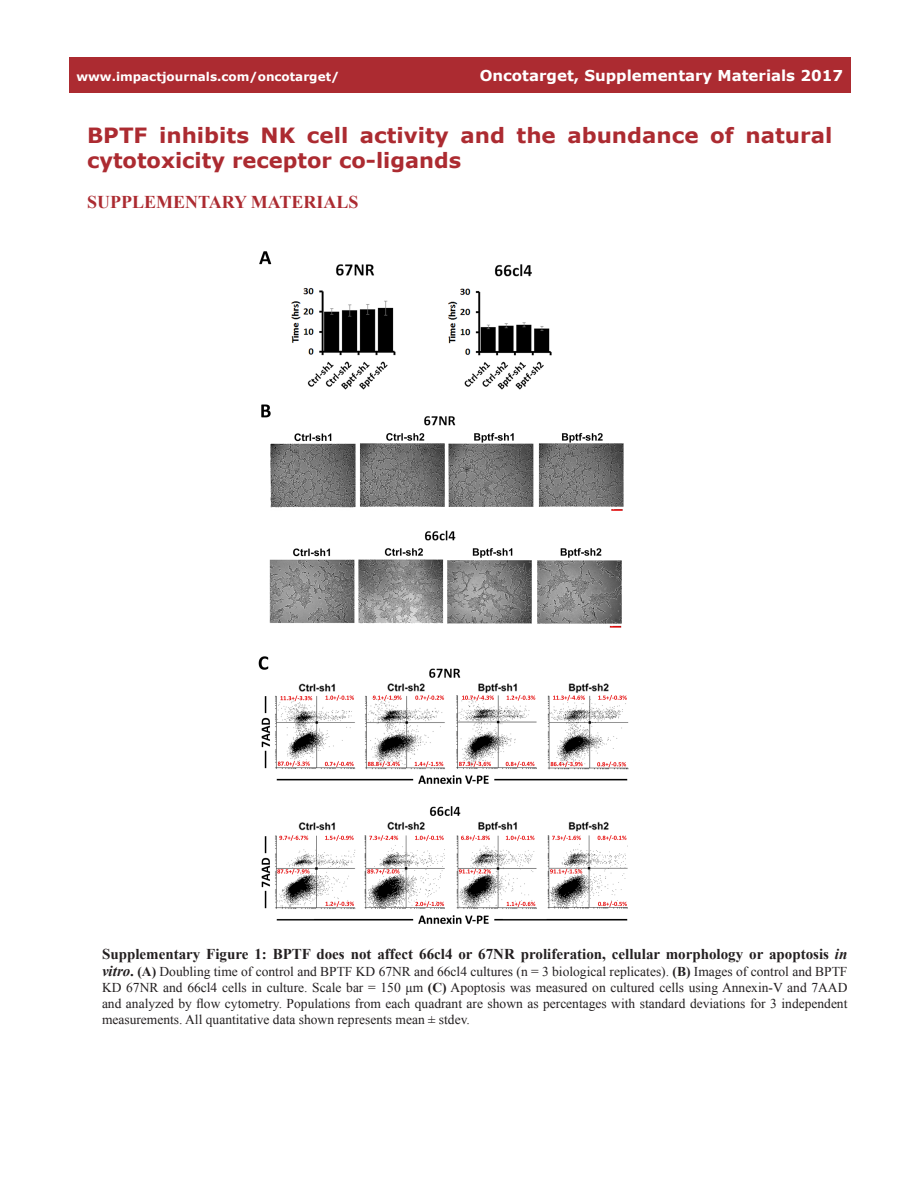
<style>
.page{position:relative;width:918px;height:1188px;background:#fff}
.page>*{position:absolute;margin:0;border:0;box-sizing:border-box;transform-origin:0 0}
.t1{font:700 21px/25.2px "Verdana";color:#ac2b31}
.Heading{font:700 18px "Times New Roman";color:#ac2b31}
.figuretext{font:700 15px "Times New Roman";color:#231f20}
.t2{font:700 15px "Verdana";color:#fff}
.figuretext-2{font:13.5px/16.2px "Times New Roman";color:#231f20;text-align:justify}
.t3{font:700 12px "Verdana";color:#fff}
.s1{font-style:italic}
.s2{font-weight:700;font-style:italic;font-size:15px}
.s3{font-weight:700;font-size:15px}
.s4{font-weight:700}
</style>
<div class="page">
<div style="left:69px;top:57px;width:781px;height:36px;background:#ac2b31"></div>
<img style="left:258px;top:251px;width:371px;height:673px">
<p class="t3" style="left:76px;top:68px;width:264px">www.impactjournals.com/oncotarget/</p>
<p class="t2" style="left:480px;top:65px;width:365px">Oncotarget, Supplementary Materials 2017</p>
<p class="t1" style="left:87px;top:122px;width:747px">BPTF inhibits NK cell activity and the abundance of natural cytotoxicity receptor co-ligands</p>
<p class="Heading" style="left:87px;top:189px;width:273px">SUPPLEMENTARY MATERIALS</p>
<p class="figuretext" style="left:102px;top:944px;width:747px">Supplementary Figure 1: BPTF does not affect 66cl4 or 67NR proliferation, cellular morphology or apoptosis <span class="s1">in</span></p>
<p class="figuretext-2" style="left:102px;top:963px;width:747px"><span class="s2">vitro</span><span class="s3">.</span> <span class="s4">(A)</span> Doubling time of control and BPTF KD 67NR and 66cl4 cultures (n = 3 biological replicates). <span class="s4">(B)</span> Images of control and BPTF KD 67NR and 66cl4 cells in culture. Scale bar = 150 μm <span class="s4">(C)</span> Apoptosis was measured on cultured cells using Annexin-V and 7AAD and analyzed by flow cytometry. Populations from each quadrant are shown as percentages with standard deviations for 3 independent measurements. All quantitative data shown represents mean ± stdev.</p>
</div>
